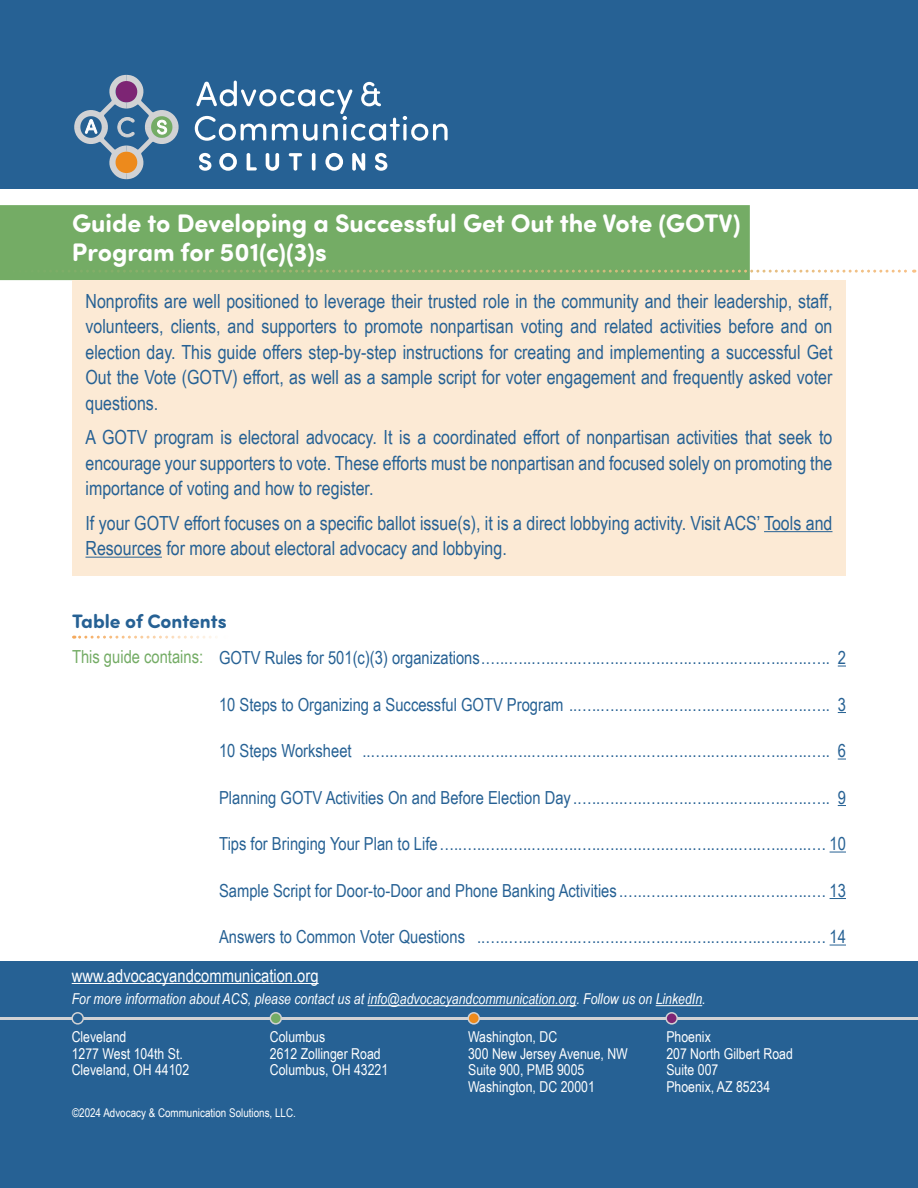
<style>
.page{position:relative;width:918px;height:1188px;background:#fff}
.page>*{position:absolute;margin:0;border:0;box-sizing:border-box;transform-origin:0 0}
.heading2{font:700 25.5px/28.5px "Sofia Pro Soft";color:#fff}
.text{font:19.5px/25.5px "Arial Narrow";color:#266194;text-align:justify}
.subheadbold{font:700 19.5px "Sofia Pro Soft";color:#266194}
.text_small{font:18px "Arial Narrow";color:#266194}
.t1{font:18px "Arial Narrow";color:#fff}
.subhead2{font:18px "Arial Narrow";color:#74ac65}
.t2{font:15px/16.5px "Arial Narrow";color:#fff}
.t3{font:italic 15px "Arial Narrow";color:#fff}
.t4{font:12px "Arial Narrow";color:#fff}
</style>
<div class="page">
<div style="left:0;top:961px;width:918px;height:227px;background:#266194"></div>
<hr style="left:72px;top:983px;width:247px;height:1px;background:#fff">
<hr style="left:368px;top:1005px;width:208px;height:1px;background:#fff">
<hr style="left:656px;top:1005px;width:46px;height:1px;background:#fff">
<div style="left:0;top:0;width:918px;height:189px;background:#266194"></div>
<svg style="left:195px;top:81px;width:253px;height:60px"></svg>
<svg style="left:199px;top:153px;width:12px;height:18px"></svg>
<svg style="left:219px;top:153px;width:18px;height:18px"></svg>
<svg style="left:247px;top:153px;width:10px;height:18px"></svg>
<svg style="left:266px;top:153px;width:13px;height:18px"></svg>
<svg style="left:289px;top:153px;width:13px;height:18px"></svg>
<svg style="left:312px;top:153px;width:4px;height:18px"></svg>
<svg style="left:325px;top:153px;width:18px;height:18px"></svg>
<svg style="left:352px;top:153px;width:13px;height:18px"></svg>
<svg style="left:375px;top:153px;width:12px;height:18px"></svg>
<svg style="left:74px;top:75px;width:105px;height:104px"></svg>
<hr style="left:0;top:1017px;width:918px;height:3px;background:#d1d2d4">
<div style="left:72px;top:1013px;width:11px;height:11px;background:#266194;border-radius:50%"></div>
<div style="left:71px;top:1012px;width:13px;height:13px;border:2px solid #d1d2d4;border-radius:50%"></div>
<div style="left:270px;top:1013px;width:11px;height:11px;background:#74ac65;border-radius:50%"></div>
<div style="left:270px;top:1012px;width:12px;height:13px;border:2px solid #d1d2d4;border-radius:50%"></div>
<div style="left:468px;top:1013px;width:11px;height:11px;background:#ed8a1c;border-radius:50%"></div>
<div style="left:467px;top:1012px;width:13px;height:13px;border:2px solid #d1d2d4;border-radius:50%"></div>
<div style="left:666px;top:1013px;width:11px;height:11px;background:#7d2574;border-radius:50%"></div>
<div style="left:665px;top:1012px;width:13px;height:13px;border:2px solid #d1d2d4;border-radius:50%"></div>
<svg style="left:74px;top:636px;width:143px;height:3px"></svg>
<svg style="left:830px;top:852px;width:16px;height:1px"></svg>
<svg style="left:830px;top:898px;width:16px;height:1px"></svg>
<svg style="left:830px;top:945px;width:16px;height:1px"></svg>
<div style="left:0;top:205px;width:750px;height:75px;background:#74ac65"></div>
<svg style="left:68px;top:270px;width:847px;height:3px"></svg>
<div style="left:72px;top:280px;width:774px;height:295px;background:#fcead5"></div>
<hr style="left:764px;top:531px;width:68px;height:1px;background:#266194">
<hr style="left:86px;top:557px;width:76px;height:1px;background:#266194">
<p class="heading2" style="left:72px;top:207px;width:670px">Guide to Developing a Successful Get Out the Vote (GOTV)<br>Program for 501(c)(3)s</p>
<p class="text" style="left:86px;top:287px;width:748px">Nonprofits are well positioned to leverage their trusted role in the community and their leadership, staff, volunteers, clients, and supporters to promote nonpartisan voting and related activities before and on election day. This guide offers step-by-step instructions for creating and implementing a successful Get Out the Vote (GOTV) effort, as well as a sample script for voter engagement and frequently asked voter questions.</p>
<p class="text" style="left:86px;top:424px;width:748px">A GOTV program is electoral advocacy. It is a coordinated effort of nonpartisan activities that seek to encourage your supporters to vote. These efforts must be nonpartisan and focused solely on promoting the importance of voting and how to register.</p>
<p class="text" style="left:86px;top:509px;width:749px">If your GOTV effort focuses on a specific ballot issue(s), it is a direct lobbying activity. Visit ACS’ Tools and<br>Resources for more about electoral advocacy and lobbying.</p>
<p class="subheadbold" style="left:72px;top:607px;width:156px">Table of Contents</p>
<p class="text_small" style="left:219px;top:645px;width:628px">GOTV Rules for 501(c)(3) organizations…..…..…..…..…..…..…..…..…..…..…..…..…..…..…..… 2</p>
<p class="text_small" style="left:219px;top:691px;width:628px">10 Steps to Organizing a Successful GOTV Program …..…..…..…..…..…..…..…..…..…..…..…. 3</p>
<p class="text_small" style="left:219px;top:738px;width:628px">10 Steps Worksheet …..…..…..…..…..…..…..…..…..…..…..…..…..…..…..…..…..…..…..…..…. 6</p>
<p class="text_small" style="left:219px;top:784px;width:628px">Planning GOTV Activities On and Before Election Day …..…..…..…..…..…..…..…..…..…..…..… 9</p>
<p class="text_small" style="left:219px;top:831px;width:628px">Tips for Bringing Your Plan to Life..…..…..…..…..…..…..…..…..…..…..…..…..…..…..…..….. 10</p>
<p class="text_small" style="left:219px;top:877px;width:628px">Sample Script for Door-to-Door and Phone Banking Activities …..…..…..…..…..…..…..…..….. 13</p>
<p class="text_small" style="left:219px;top:924px;width:628px">Answers to Common Voter Questions …..…..…..…..…..…..…..…..…..…..…..…..…..…..…..… 14</p>
<p class="subhead2" style="left:72px;top:644px;width:133px">This guide contains:</p>
<p class="t1" style="left:72px;top:962px;width:248px">www.advocacyandcommunication.org</p>
<p class="t3" style="left:72px;top:988px;width:635px">For more information about ACS, please contact us at info@advocacyandcommunication.org. Follow us on LinkedIn.</p>
<p class="t2" style="left:72px;top:1028px;width:119px">Cleveland<br>1277 West 104th St.<br>Cleveland, OH 44102</p>
<p class="t2" style="left:270px;top:1028px;width:120px">Columbus<br>2612 Zollinger Road<br>Columbus, OH 43221</p>
<p class="t2" style="left:468px;top:1028px;width:161px">Washington, DC<br>300 New Jersey Avenue, NW<br>Suite 900, PMB 9005<br>Washington, DC 20001</p>
<p class="t2" style="left:666px;top:1028px;width:128px">Phoenix<br>207 North Gilbert Road<br>Suite 007<br>Phoenix, AZ 85234</p>
<p class="t4" style="left:72px;top:1104px;width:225px">©2024 Advocacy &amp; Communication Solutions, LLC.</p>
</div>
